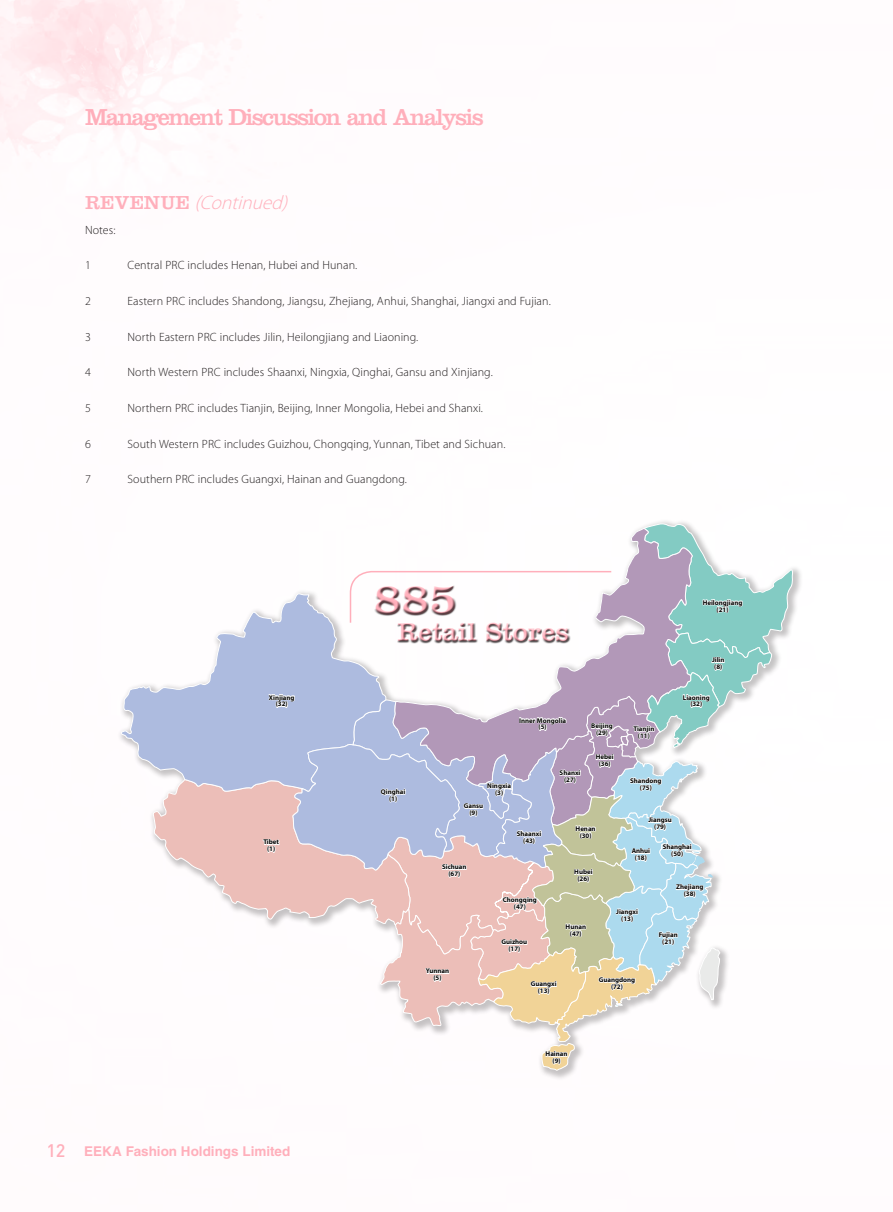
<style>
.page{position:relative;width:893px;height:1212px;background:#fff}
.page>*{position:absolute;margin:0;border:0;box-sizing:border-box;transform-origin:0 0}
.t1{font:45px "Clarendon LT Std";color:#ffafbb}
.t2{font:27px "Clarendon LT Std";letter-spacing:.005em;color:#ffafbb}
.t3{font:24px "Clarendon LT Std";letter-spacing:-.07em;color:#ffafbb}
.t4{font:italic 300 19.5px "Myriad Pro";color:#ffafbb}
.t5{font:700 13.5px "Helvetica LT Std";color:#ffafbb}
.t6{font:300 12px "Myriad Pro";letter-spacing:.005em;color:#231f20}
.t7{font:700 6.9px/6.9px "Myriad Pro";color:#050504;text-align:center}
.s1{font-family:"Clarendon LT Std";font-weight:400;font-style:normal}
.s2{font-family:"DIN";font-weight:500;font-size:18px}
</style>
<div class="page">
<svg style="left:121px;top:685px;width:32px;height:87px;fill:#adbbdf"></svg>
<svg style="left:153px;top:523px;width:640px;height:547px"></svg>
<h3 class="t3" style="left:85px;top:103px;width:400px">Management Discussion and Analysis</h3>
<h3 class="t4" style="left:85px;top:191px;width:210px"><span class="s1">R E V E N U E</span> (Continued)</h3>
<p class="t6" style="left:85px;top:223px;width:32px">Notes:</p>
<p class="t6" style="left:85px;top:258px;width:7px">1</p>
<p class="t6" style="left:128px;top:258px;width:231px">Central PRC includes Henan, Hubei and Hunan.</p>
<p class="t6" style="left:85px;top:294px;width:7px">2</p>
<p class="t6" style="left:128px;top:294px;width:425px">Eastern PRC includes Shandong, Jiangsu, Zhejiang, Anhui, Shanghai, Jiangxi and Fujian.</p>
<p class="t6" style="left:85px;top:329px;width:7px">3</p>
<p class="t6" style="left:128px;top:329px;width:292px">North Eastern PRC includes Jilin, Heilongjiang and Liaoning.</p>
<p class="t6" style="left:85px;top:365px;width:7px">4</p>
<p class="t6" style="left:128px;top:365px;width:367px">North Western PRC includes Shaanxi, Ningxia, Qinghai, Gansu and Xinjiang.</p>
<p class="t6" style="left:85px;top:401px;width:7px">5</p>
<p class="t6" style="left:128px;top:401px;width:357px">Northern PRC includes Tianjin, Beijing, Inner Mongolia, Hebei and Shanxi.</p>
<p class="t6" style="left:85px;top:436px;width:7px">6</p>
<p class="t6" style="left:128px;top:436px;width:379px">South Western PRC includes Guizhou, Chongqing, Yunnan, Tibet and Sichuan.</p>
<p class="t6" style="left:85px;top:472px;width:7px">7</p>
<p class="t6" style="left:128px;top:472px;width:281px">Southern PRC includes Guangxi, Hainan and Guangdong.</p>
<p class="t7" style="left:269px;top:693px;width:27px">Xinjiang (32)</p>
<h1 class="t1" style="left:374px;top:572px;width:84px">885</h1>
<h2 class="t2" style="left:398px;top:616px;width:173px">Retail Stores</h2>
<p class="t7" style="left:519px;top:716px;width:48px">Inner Mongolia (5)</p>
<p class="t7" style="left:591px;top:722px;width:23px">Beijing (29)</p>
<p class="t7" style="left:633px;top:725px;width:23px">Tianjin (11)</p>
<p class="t7" style="left:596px;top:753px;width:20px">Hebei (36)</p>
<p class="t7" style="left:703px;top:599px;width:41px">Heilongjiang (21)</p>
<p class="t7" style="left:712px;top:656px;width:14px">Jilin (8)</p>
<p class="t7" style="left:683px;top:693px;width:28px">Liaoning (32)</p>
<p class="t7" style="left:263px;top:838px;width:17px">Tibet (1)</p>
<p class="t5" style="left:46px;top:1143px;width:245px"><span class="s2">12</span> EEKA Fashion Holdings Limited</p>
<p class="t7" style="left:381px;top:788px;width:26px">Qinghai (1)</p>
<p class="t7" style="left:487px;top:782px;width:25px">Ningxia (3)</p>
<p class="t7" style="left:464px;top:802px;width:21px">Gansu (9)</p>
<p class="t7" style="left:442px;top:863px;width:26px">Sichuan (67)</p>
<p class="t7" style="left:517px;top:830px;width:26px">Shaanxi (43)</p>
<p class="t7" style="left:503px;top:896px;width:36px">Chongqing (47)</p>
<p class="t7" style="left:501px;top:938px;width:27px">Guizhou (17)</p>
<p class="t7" style="left:560px;top:769px;width:22px">Shanxi (27)</p>
<p class="t7" style="left:576px;top:825px;width:22px">Henan (30)</p>
<p class="t7" style="left:574px;top:868px;width:20px">Hubei (26)</p>
<p class="t7" style="left:566px;top:923px;width:22px">Hunan (47)</p>
<p class="t7" style="left:630px;top:777px;width:33px">Shandong (75)</p>
<p class="t7" style="left:648px;top:816px;width:25px">Jiangsu (79)</p>
<p class="t7" style="left:663px;top:843px;width:30px">Shanghai (50)</p>
<p class="t7" style="left:632px;top:847px;width:20px">Anhui (18)</p>
<p class="t7" style="left:616px;top:908px;width:23px">Jiangxi (13)</p>
<p class="t7" style="left:676px;top:883px;width:29px">Zhejiang (38)</p>
<p class="t7" style="left:659px;top:931px;width:20px">Fujian (21)</p>
<p class="t7" style="left:426px;top:967px;width:25px">Yunnan (5)</p>
<p class="t7" style="left:531px;top:980px;width:27px">Guangxi (13)</p>
<p class="t7" style="left:599px;top:976px;width:38px">Guangdong (72)</p>
<p class="t7" style="left:546px;top:1050px;width:23px">Hainan (9)</p>
</div>
